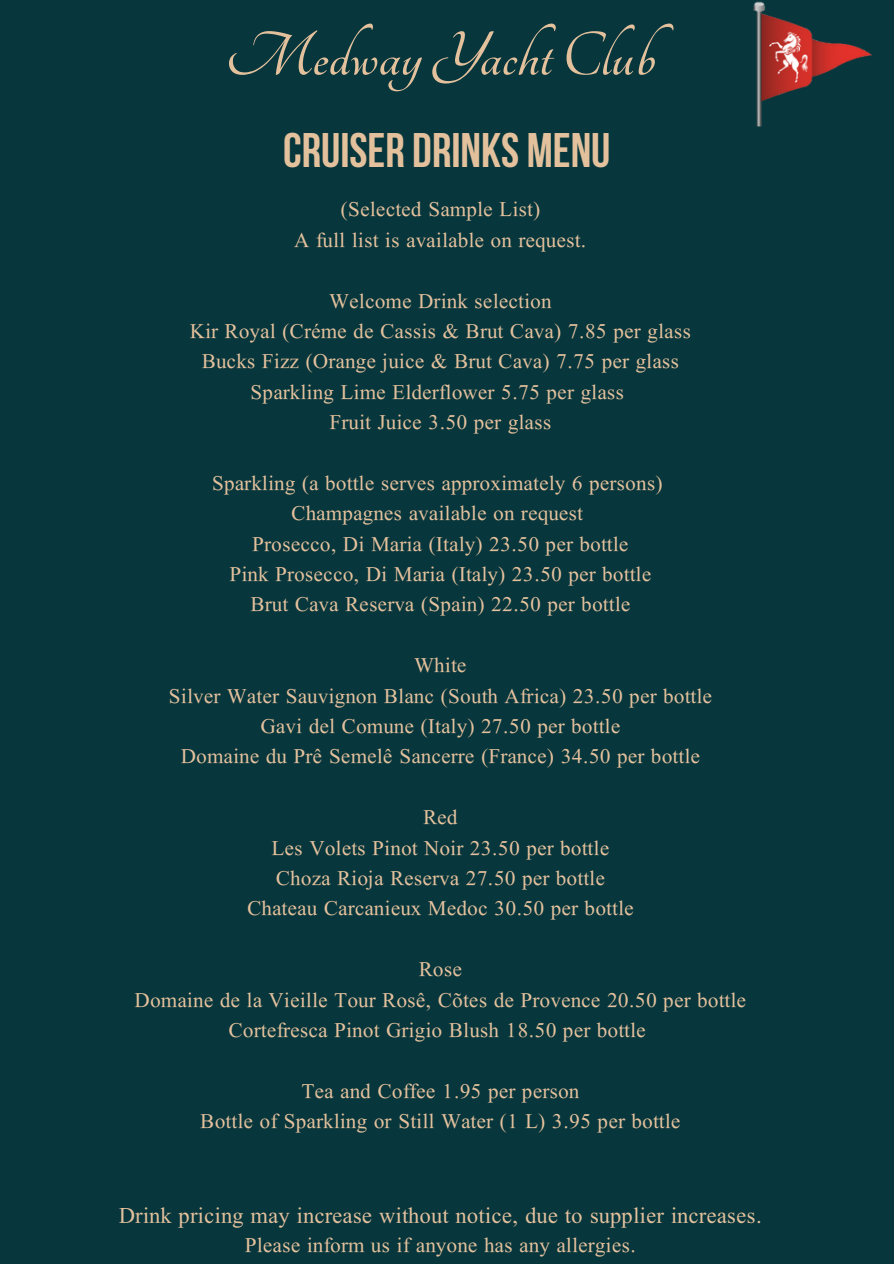
<style>
.page{position:relative;width:894px;height:1264px;background:#fff}
.page>*{position:absolute;margin:0;border:0;box-sizing:border-box;transform-origin:0 0}
.t1{font:700 67.8px "Tangerine";color:#e4c19d}
.t2{font:700 48.3px "Bebas Neue";color:#e4c19d}
.t3{font:24px "Ekushey Punarbhaba";color:#e4c19d}
.t4{font:22.5px "Ekushey Punarbhaba";color:#e4c19d}
</style>
<div class="page">
<div style="left:0;top:0;width:893px;height:1263px;background:#07363c"></div>
<img style="left:753px;top:1px;width:119px;height:125px">
<p class="t1" style="left:225px;top:24px;width:431px">Medway Yacht Club</p>
<p class="t2" style="left:283px;top:130px;width:329px">CRUISER DRINKS MENU</p>
<h1 class="t4" style="left:340px;top:197px;width:201px">(Selected Sample List)</h1>
<h2 class="t4" style="left:294px;top:227px;width:294px">A full list is available on request.</h2>
<p class="t4" style="left:329px;top:288px;width:224px">Welcome Drink selection</p>
<p class="t4" style="left:190px;top:318px;width:502px">Kir Royal (Crème de Cassis &amp; Brut Cava) 7.85 per glass</p>
<p class="t4" style="left:202px;top:348px;width:479px">Bucks Fizz (Orange juice &amp; Brut Cava) 7.75 per glass</p>
<p class="t4" style="left:250px;top:379px;width:375px">Sparkling Lime Elderflower 5.75 per glass</p>
<p class="t4" style="left:329px;top:409px;width:223px">Fruit Juice 3.50 per glass</p>
<p class="t4" style="left:212px;top:470px;width:452px">Sparkling (a bottle serves approximately 6 persons)</p>
<p class="t4" style="left:291px;top:500px;width:293px">Champagnes available on request</p>
<p class="t4" style="left:252px;top:531px;width:378px">Prosecco, Di Maria (Italy) 23.50 per bottle</p>
<p class="t4" style="left:229px;top:561px;width:423px">Pink Prosecco, Di Maria (Italy) 23.50 per bottle</p>
<p class="t4" style="left:250px;top:591px;width:381px">Brut Cava Reserva (Spain) 22.50 per bottle</p>
<p class="t4" style="left:414px;top:652px;width:54px">White</p>
<p class="t4" style="left:168px;top:683px;width:545px">Silver Water Sauvignon Blanc (South Africa) 23.50 per bottle</p>
<p class="t4" style="left:260px;top:713px;width:361px">Gavi del Comune (Italy) 27.50 per bottle</p>
<p class="t4" style="left:181px;top:743px;width:520px">Domaine du Pré Semelé Sancerre (France) 34.50 per bottle</p>
<p class="t4" style="left:423px;top:804px;width:36px">Red</p>
<p class="t4" style="left:271px;top:834px;width:339px">Les Volets Pinot Noir 23.50 per bottle</p>
<p class="t4" style="left:276px;top:865px;width:331px">Choza Rioja Reserva 27.50 per bottle</p>
<p class="t4" style="left:247px;top:895px;width:388px">Chateau Carcanieux Medoc 30.50 per bottle</p>
<p class="t4" style="left:418px;top:956px;width:45px">Rose</p>
<p class="t4" style="left:134px;top:986px;width:613px">Domaine de la Vieille Tour Rosé, Côtes de Provence 20.50 per bottle</p>
<p class="t4" style="left:228px;top:1017px;width:419px">Cortefresca Pinot Grigio Blush 18.50 per bottle</p>
<p class="t4" style="left:301px;top:1077px;width:279px">Tea and Coffee 1.95 per person</p>
<p class="t4" style="left:200px;top:1108px;width:481px">Bottle of Sparkling or Still Water (1 L) 3.95 per bottle</p>
<p class="t3" style="left:119px;top:1201px;width:644px">Drink pricing may increase without notice, due to supplier increases.</p>
<p class="t4" style="left:245px;top:1232px;width:393px">Please inform us if anyone has any allergies.</p>
</div>
